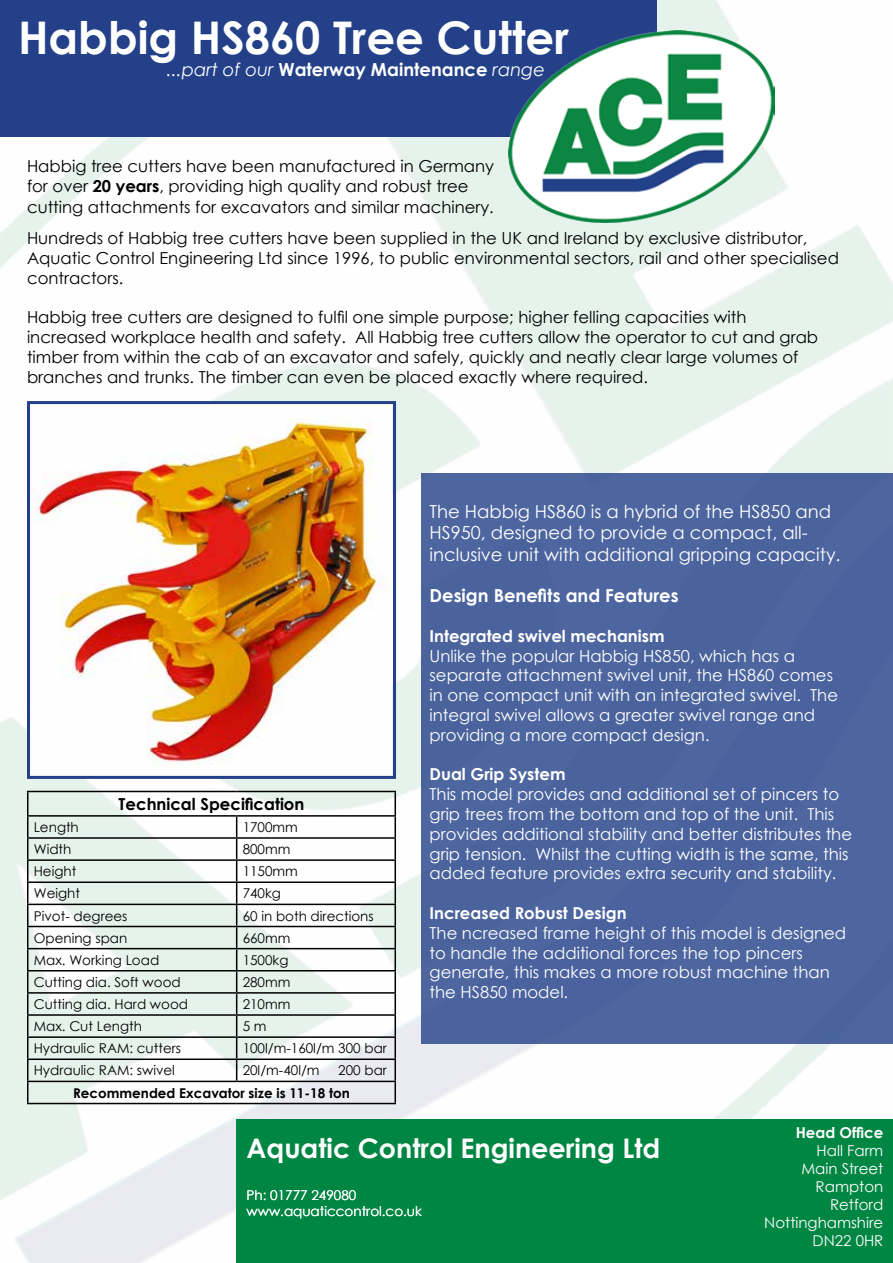
<style>
.page{position:relative;width:893px;height:1263px;background:#fff}
.page>*{position:absolute;margin:0;border:0;box-sizing:border-box;transform-origin:0 0}
.t1{font:700 45px "Century Gothic";color:#fff}
.t2{font:700 27px "Century Gothic";color:#fff}
.t3{font:18px/21.6px "Century Gothic";color:#fff}
.t4{font:700 18px "Century Gothic";color:#fff}
.t5{font:16.5px/19.8px "Century Gothic";color:#000}
.t6{font:16.5px/19.8px "Century Gothic";color:#fff}
.t7{font:700 16.5px "Century Gothic";color:#fff}
.t8{font:700 16.5px "Century Gothic";color:#000}
.t9{font:15px/18px "Century Gothic";color:#fff;text-align:right}
.t10{font:700 15px "Century Gothic";color:#fff}
.t11{font:13.5px "Century Gothic";color:#000}
.t12{font:13.5px/16.2px "Century Gothic";color:#fff}
.t13{font:700 13.5px "Century Gothic";color:#000}
.s1{font-weight:400;font-style:italic}
.s2{font-weight:700}
</style>
<div class="page">
<img style="left:0;top:0;width:893px;height:1263px">
<div style="left:0;top:0;width:656px;height:136px;background:#234088"></div>
<div style="left:237px;top:1119px;width:656px;height:144px;background:#008643"></div>
<img style="left:509px;top:31px;width:265px;height:192px">
<div style="left:421px;top:473px;width:472px;height:571px;background:#4c649e"></div>
<img style="left:31px;top:405px;width:360px;height:370px">
<div style="left:27px;top:401px;width:369px;height:378px;border:3px solid #234088"></div>
<hr style="left:27px;top:791px;width:210px;height:1px;background:#000">
<hr style="left:237px;top:791px;width:159px;height:1px;background:#000">
<hr style="left:394px;top:792px;width:2px;height:23px;background:#000">
<hr style="left:27px;top:815px;width:210px;height:2px;background:#000">
<hr style="left:237px;top:815px;width:159px;height:2px;background:#000">
<hr style="left:394px;top:817px;width:2px;height:20px;background:#000">
<hr style="left:27px;top:837px;width:210px;height:2px;background:#000">
<hr style="left:237px;top:837px;width:159px;height:2px;background:#000">
<hr style="left:394px;top:839px;width:2px;height:20px;background:#000">
<hr style="left:27px;top:859px;width:210px;height:2px;background:#000">
<hr style="left:237px;top:859px;width:159px;height:2px;background:#000">
<hr style="left:394px;top:861px;width:2px;height:20px;background:#000">
<hr style="left:27px;top:881px;width:210px;height:2px;background:#000">
<hr style="left:237px;top:881px;width:159px;height:2px;background:#000">
<hr style="left:394px;top:883px;width:2px;height:21px;background:#000">
<hr style="left:27px;top:904px;width:210px;height:1px;background:#000">
<hr style="left:237px;top:904px;width:159px;height:1px;background:#000">
<hr style="left:394px;top:905px;width:2px;height:21px;background:#000">
<hr style="left:27px;top:926px;width:210px;height:1px;background:#000">
<hr style="left:237px;top:926px;width:159px;height:1px;background:#000">
<hr style="left:394px;top:927px;width:2px;height:21px;background:#000">
<hr style="left:27px;top:948px;width:210px;height:1px;background:#000">
<hr style="left:237px;top:948px;width:159px;height:1px;background:#000">
<hr style="left:394px;top:949px;width:2px;height:21px;background:#000">
<hr style="left:27px;top:970px;width:210px;height:1px;background:#000">
<hr style="left:237px;top:970px;width:159px;height:1px;background:#000">
<hr style="left:394px;top:971px;width:2px;height:21px;background:#000">
<hr style="left:27px;top:992px;width:210px;height:2px;background:#000">
<hr style="left:237px;top:992px;width:159px;height:2px;background:#000">
<hr style="left:394px;top:994px;width:2px;height:20px;background:#000">
<hr style="left:27px;top:1014px;width:210px;height:2px;background:#000">
<hr style="left:237px;top:1014px;width:159px;height:2px;background:#000">
<hr style="left:394px;top:1016px;width:2px;height:20px;background:#000">
<hr style="left:27px;top:1036px;width:210px;height:2px;background:#000">
<hr style="left:237px;top:1036px;width:159px;height:2px;background:#000">
<hr style="left:394px;top:1038px;width:2px;height:20px;background:#000">
<hr style="left:27px;top:1058px;width:210px;height:2px;background:#000">
<hr style="left:237px;top:1058px;width:159px;height:2px;background:#000">
<svg style="left:236px;top:817px;width:1px;height:264px"></svg>
<hr style="left:394px;top:1060px;width:2px;height:21px;background:#000">
<hr style="left:27px;top:1081px;width:210px;height:1px;background:#000">
<svg style="left:27px;top:792px;width:1px;height:311px"></svg>
<hr style="left:237px;top:1081px;width:159px;height:1px;background:#000">
<hr style="left:394px;top:1082px;width:2px;height:21px;background:#000">
<hr style="left:27px;top:1103px;width:210px;height:1px;background:#000">
<hr style="left:237px;top:1103px;width:159px;height:1px;background:#000">
<h1 class="t1" style="left:18px;top:3px;width:552px">Habbig HS860 Tree Cutter</h1>
<p class="t4" style="left:167px;top:56px;width:380px"><span class="s1">...part of our</span> Waterway Maintenance <span class="s1">range</span></p>
<p class="t5" style="left:27px;top:156px;width:469px">Habbig tree cutters have been manufactured in Germany for over <span class="s2">20 years</span>, providing high quality and robust tree</p>
<p class="t5" style="left:27px;top:197px;width:468px">cutting attachments for excavators and similar machinery.</p>
<p class="t5" style="left:27px;top:228px;width:813px">Hundreds of Habbig tree cutters have been supplied in the UK and Ireland by exclusive distributor,<br>Aquatic Control Engineering Ltd since 1996, to public environmental sectors, rail and other specialised contractors.</p>
<p class="t5" style="left:27px;top:307px;width:793px">Habbig tree cutters are designed to fulfil one simple purpose; higher felling capacities with increased workplace health and safety. All Habbig tree cutters allow the operator to cut and grab timber from within the cab of an excavator and safely, quickly and neatly clear large volumes of branches and trunks. The timber can even be placed exactly where required.</p>
<p class="t8" style="left:119px;top:791px;width:187px">Technical Specification</p>
<p class="t11" style="left:34px;top:818px;width:47px">Length</p>
<p class="t11" style="left:243px;top:818px;width:57px">1700mm</p>
<p class="t11" style="left:34px;top:840px;width:39px">Width</p>
<p class="t11" style="left:243px;top:840px;width:49px">800mm</p>
<p class="t11" style="left:34px;top:862px;width:44px">Height</p>
<p class="t11" style="left:243px;top:862px;width:57px">1150mm</p>
<p class="t11" style="left:34px;top:884px;width:48px">Weight</p>
<p class="t11" style="left:243px;top:884px;width:40px">740kg</p>
<p class="t11" style="left:34px;top:906px;width:95px">Pivot- degrees</p>
<p class="t11" style="left:243px;top:906px;width:133px">60 in both directions</p>
<p class="t11" style="left:34px;top:928px;width:95px">Opening span</p>
<p class="t11" style="left:243px;top:928px;width:49px">660mm</p>
<p class="t11" style="left:34px;top:950px;width:127px">Max. Working Load</p>
<p class="t11" style="left:243px;top:950px;width:47px">1500kg</p>
<p class="t11" style="left:34px;top:972px;width:149px">Cutting dia. Soft wood</p>
<p class="t11" style="left:243px;top:972px;width:49px">280mm</p>
<p class="t11" style="left:34px;top:995px;width:156px">Cutting dia. Hard wood</p>
<p class="t11" style="left:243px;top:995px;width:49px">210mm</p>
<p class="t11" style="left:34px;top:1017px;width:110px">Max. Cut Length</p>
<p class="t11" style="left:243px;top:1017px;width:25px">5 m</p>
<p class="t11" style="left:34px;top:1039px;width:149px">Hydraulic RAM: cutters</p>
<p class="t11" style="left:243px;top:1039px;width:146px">100l/m-160l/m 300 bar</p>
<p class="t11" style="left:34px;top:1061px;width:143px">Hydraulic RAM: swivel</p>
<p class="t11" style="left:243px;top:1061px;width:78px">20l/m-40l/m</p>
<p class="t11" style="left:338px;top:1061px;width:50px">200 bar</p>
<p class="t13" style="left:73px;top:1082px;width:278px">Recommended Excavator size is 11-18 ton</p>
<p class="t3" style="left:430px;top:500px;width:413px">The Habbig HS860 is a hybrid of the HS850 and<br>HS950, designed to provide a compact, all&shy;inclusive unit with additional gripping capacity.</p>
<p class="t4" style="left:430px;top:582px;width:251px">Design Benefits and Features</p>
<p class="t7" style="left:430px;top:623px;width:236px">Integrated swivel mechanism</p>
<p class="t6" style="left:430px;top:645px;width:410px">Unlike the popular Habbig HS850, which has a separate attachment swivel unit, the HS860 comes in one compact unit with an integrated swivel. The integral swivel allows a greater swivel range and providing a more compact design.</p>
<p class="t7" style="left:430px;top:762px;width:137px">Dual Grip System</p>
<p class="t6" style="left:430px;top:784px;width:424px">This model provides and additional set of pincers to grip trees from the bottom and top of the unit. This provides additional stability and better distributes the grip tension. Whilst the cutting width is the same, this added feature provides extra security and stability.</p>
<p class="t7" style="left:430px;top:900px;width:199px">Increased Robust Design</p>
<p class="t6" style="left:430px;top:923px;width:418px">The ncreased frame height of this model is designed to handle the additional forces the top pincers generate, this makes a more robust machine than the HS850 model.</p>
<h2 class="t2" style="left:247px;top:1127px;width:415px">Aquatic Control Engineering Ltd</h2>
<p class="t12" style="left:247px;top:1186px;width:177px">Ph: 01777 249080 www.aquaticcontrol.co.uk</p>
<p class="t10" style="left:796px;top:1121px;width:89px">Head Office</p>
<p class="t9" style="left:764px;top:1141px;width:121px">Hall Farm<br>Main Street<br>Rampton<br>Retford<br>Nottinghamshire<br>DN22 0HR</p>
</div>
